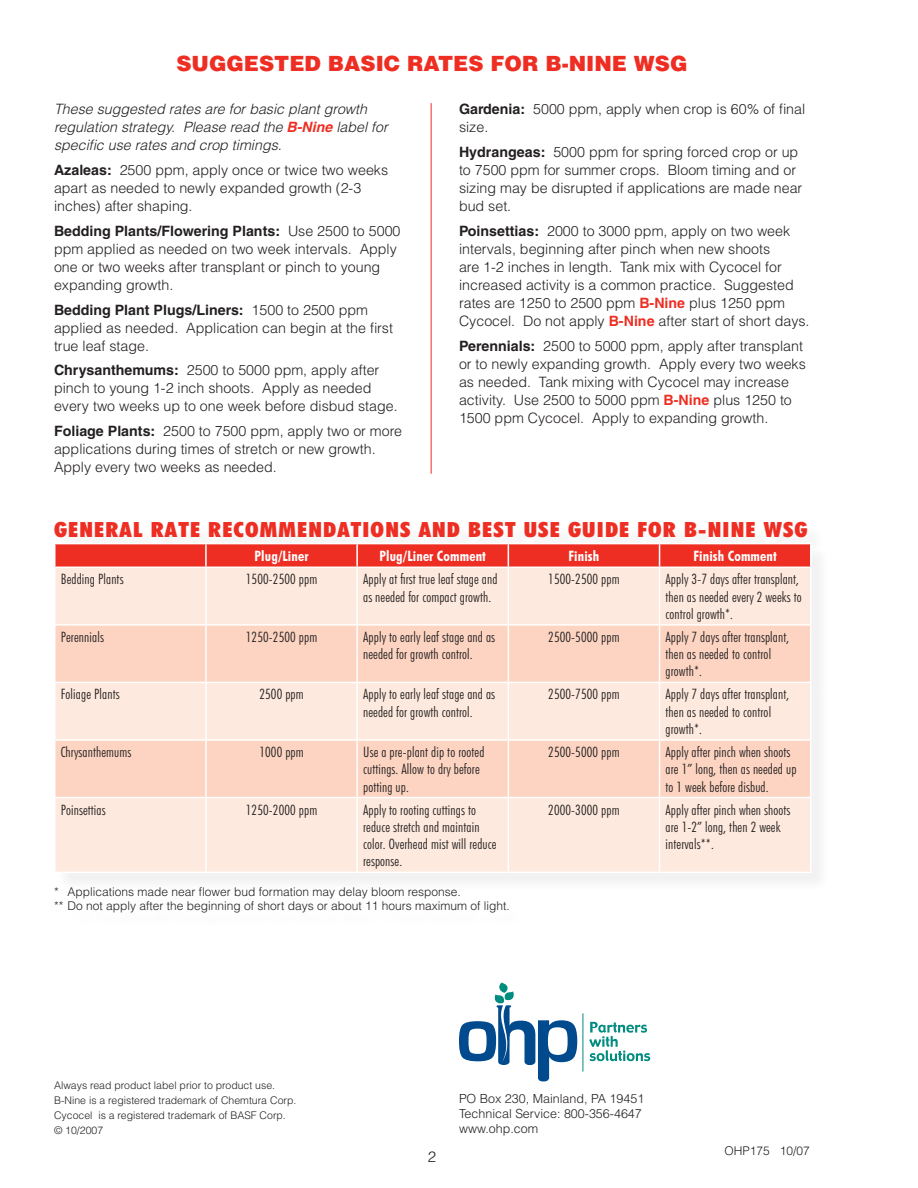
<style>
.page{position:relative;width:918px;height:1188px;background:#fff}
.page>*{position:absolute;margin:0;border:0;box-sizing:border-box;transform-origin:0 0}
.t1{font:700 expanded 21px "Futuri Condensed SW";letter-spacing:.05em;color:#ee2e22;scale:1.13 1}
.t2{font:900 21px "Helvetica";color:#ee2e22}
.t3{font:300 15px "Helvetica";color:#231f20}
.t4{font:300 14.4px/17.2px "Futuri Condensed SW";letter-spacing:.01em;color:#231f20}
.t5{font:700 14.4px "Futuri Condensed SW";letter-spacing:.01em;color:#fff}
.t6{font:300 14.25px/18px "Helvetica";color:#231f20}
.t7{font:italic 300 14.25px/18px "Helvetica";color:#231f20}
.t8{font:300 12.45px "Helvetica";color:#231f20}
.t9{font:300 12px "Helvetica";color:#231f20}
.t10{font:300 10.5px "Helvetica";color:#231f20}
.s1{font-weight:700;color:#ee2e22}
.s2{font-weight:700}
</style>
<div class="page">
<hr style="left:431px;top:103px;width:1px;height:371px;background:#ee2e22">
<div style="left:56px;top:568px;width:754px;height:304px;background:#fde9dd"></div>
<svg style="left:56px;top:626px;width:754px;height:171px;background:#fcdbca"></svg>
<svg style="left:55px;top:544px;width:755px;height:23px;background:#ee372b"></svg>
<hr style="left:205px;top:568px;width:2px;height:56px;background:#fff">
<hr style="left:356px;top:568px;width:2px;height:56px;background:#fff">
<hr style="left:508px;top:568px;width:1px;height:56px;background:#fff">
<hr style="left:659px;top:568px;width:1px;height:56px;background:#fff">
<hr style="left:54px;top:624px;width:152px;height:2px;background:#fff">
<hr style="left:206px;top:624px;width:151px;height:2px;background:#fff">
<hr style="left:205px;top:626px;width:2px;height:56px;background:#fff">
<hr style="left:357px;top:624px;width:151px;height:2px;background:#fff">
<hr style="left:356px;top:626px;width:2px;height:56px;background:#fff">
<hr style="left:508px;top:624px;width:152px;height:2px;background:#fff">
<hr style="left:508px;top:626px;width:1px;height:56px;background:#fff">
<hr style="left:660px;top:624px;width:152px;height:2px;background:#fff">
<hr style="left:659px;top:626px;width:1px;height:56px;background:#fff">
<hr style="left:54px;top:682px;width:152px;height:1px;background:#fff">
<hr style="left:206px;top:682px;width:151px;height:1px;background:#fff">
<hr style="left:205px;top:683px;width:2px;height:56px;background:#fff">
<hr style="left:357px;top:682px;width:151px;height:1px;background:#fff">
<hr style="left:356px;top:683px;width:2px;height:56px;background:#fff">
<hr style="left:508px;top:682px;width:152px;height:1px;background:#fff">
<hr style="left:508px;top:683px;width:1px;height:56px;background:#fff">
<hr style="left:660px;top:682px;width:152px;height:1px;background:#fff">
<hr style="left:659px;top:683px;width:1px;height:56px;background:#fff">
<hr style="left:54px;top:739px;width:152px;height:2px;background:#fff">
<hr style="left:206px;top:739px;width:151px;height:2px;background:#fff">
<hr style="left:205px;top:741px;width:2px;height:56px;background:#fff">
<hr style="left:357px;top:739px;width:151px;height:2px;background:#fff">
<hr style="left:356px;top:741px;width:2px;height:56px;background:#fff">
<hr style="left:508px;top:739px;width:152px;height:2px;background:#fff">
<hr style="left:508px;top:741px;width:1px;height:56px;background:#fff">
<hr style="left:660px;top:739px;width:152px;height:2px;background:#fff">
<hr style="left:659px;top:741px;width:1px;height:56px;background:#fff">
<hr style="left:54px;top:797px;width:152px;height:1px;background:#fff">
<hr style="left:206px;top:797px;width:151px;height:1px;background:#fff">
<hr style="left:205px;top:798px;width:2px;height:74px;background:#fff">
<hr style="left:357px;top:797px;width:151px;height:1px;background:#fff">
<hr style="left:356px;top:798px;width:2px;height:74px;background:#fff">
<hr style="left:508px;top:797px;width:152px;height:1px;background:#fff">
<hr style="left:508px;top:798px;width:1px;height:74px;background:#fff">
<hr style="left:660px;top:797px;width:152px;height:1px;background:#fff">
<hr style="left:659px;top:798px;width:1px;height:74px;background:#fff">
<svg style="left:589px;top:1022px;width:61px;height:39px"></svg>
<hr style="left:583px;top:1013px;width:1px;height:59px;background:#008c7f">
<svg style="left:459px;top:983px;width:118px;height:99px"></svg>
<p class="t2" style="left:176px;top:50px;width:33px">SUGGESTED</p>
<p class="t2" style="left:328px;top:50px;width:32px">BASIC</p>
<p class="t2" style="left:407px;top:50px;width:33px">RATES</p>
<p class="t2" style="left:491px;top:50px;width:17px">FOR</p>
<p class="t2" style="left:545px;top:50px;width:144px">B-NINE WSG</p>
<p class="t7" style="left:54px;top:100px;width:335px">These suggested rates are for basic plant growth regulation strategy. Please read the <span class="s1">B-Nine</span> label for specific use rates and crop timings.</p>
<p class="t6" style="left:54px;top:161px;width:336px"><span class="s2">Azaleas:</span> 2500 ppm, apply once or twice two weeks apart as needed to newly expanded growth (2-3 inches) after shaping.</p>
<p class="t6" style="left:54px;top:222px;width:348px"><span class="s2">Bedding Plants/Flowering Plants:</span> Use 2500 to 5000 ppm applied as needed on two week intervals. Apply one or two weeks after transplant or pinch to young expanding growth.</p>
<p class="t6" style="left:54px;top:300px;width:340px"><span class="s2">Bedding Plant Plugs/Liners:</span> 1 500 to 2500 ppm applied as needed. Application can begin at the first true leaf stage.</p>
<p class="t6" style="left:54px;top:361px;width:345px"><span class="s2">Chrysanthemums:</span> 2500 to 5000 ppm, apply after pinch to young 1 -2 inch shoots. Apply as needed every two weeks up to one week before disbud stage.</p>
<p class="t6" style="left:54px;top:422px;width:350px"><span class="s2">Foliage Plants:</span> 2500 to 7500 ppm, apply two or more applications during times of stretch or new growth.<br>Apply every two weeks as needed.</p>
<p class="t6" style="left:459px;top:100px;width:348px"><span class="s2">Gardenia:</span> 5000 ppm, apply when crop is 60% of final size.</p>
<p class="t6" style="left:459px;top:143px;width:345px"><span class="s2">Hydrangeas:</span> 5000 ppm for spring forced crop or up to 7500 ppm for summer crops. Bloom timing and or sizing may be disrupted if applications are made near bud set.</p>
<p class="t6" style="left:459px;top:222px;width:352px"><span class="s2">Poinsettias:</span> 2000 to 3000 ppm, apply on two week intervals, beginning after pinch when new shoots<br>are 1 -2 inches in length. Tank mix with Cycocel for increased activity is a common practice. Suggested rates are 1 250 to 2500 ppm <span class="s1">B-Nine</span> plus 1 250 ppm Cycocel. Do not apply <span class="s1">B-Nine</span> after start of short days.</p>
<p class="t6" style="left:459px;top:336px;width:348px"><span class="s2">Perennials:</span> 2500 to 5000 ppm, apply after transplant or to newly expanding growth. Apply every two weeks as needed. Tank mixing with Cycocel may increase activity. Use 2500 to 5000 ppm <span class="s1">B-Nine</span> plus 1 250 to<br>1 500 ppm Cycocel. Apply to expanding growth.</p>
<p class="t1" style="left:54px;top:515px;width:669px">GENERAL RATE RECOMMENDATIONS AND BEST USE GUIDE FOR B-NINE WSG</p>
<p class="t5" style="left:255px;top:547px;width:55px">Plug/Liner</p>
<p class="t5" style="left:380px;top:547px;width:108px">Plug/Liner Comment</p>
<p class="t5" style="left:568px;top:547px;width:32px">Finish</p>
<p class="t5" style="left:693px;top:547px;width:85px">Finish Comment</p>
<p class="t4" style="left:61px;top:570px;width:64px">Bedding Plants</p>
<p class="t4" style="left:246px;top:570px;width:73px">1500-2500 ppm</p>
<p class="t4" style="left:363px;top:570px;width:136px">Apply at first true leaf stage and as needed for compact growth.</p>
<p class="t4" style="left:548px;top:570px;width:73px">1500-2500 ppm</p>
<p class="t4" style="left:666px;top:570px;width:138px">Apply 3-7 days after transplant, then as needed every 2 weeks to control growth*.</p>
<p class="t4" style="left:61px;top:628px;width:45px">Perennials</p>
<p class="t4" style="left:246px;top:628px;width:73px">1250-2500 ppm</p>
<p class="t4" style="left:363px;top:628px;width:133px">Apply to early leaf stage and as needed for growth control.</p>
<p class="t4" style="left:548px;top:628px;width:73px">2500-5000 ppm</p>
<p class="t4" style="left:666px;top:628px;width:125px">Apply 7 days after transplant, then as needed to control growth*.</p>
<p class="t4" style="left:61px;top:686px;width:60px">Foliage Plants</p>
<p class="t4" style="left:259px;top:686px;width:46px">2500 ppm</p>
<p class="t4" style="left:363px;top:686px;width:133px">Apply to early leaf stage and as needed for growth control.</p>
<p class="t4" style="left:548px;top:686px;width:73px">2500-7500 ppm</p>
<p class="t4" style="left:666px;top:686px;width:125px">Apply 7 days after transplant, then as needed to control growth*.</p>
<p class="t4" style="left:61px;top:743px;width:72px">Chrysanthemums</p>
<p class="t4" style="left:259px;top:743px;width:46px">1000 ppm</p>
<p class="t4" style="left:363px;top:743px;width:123px">Use a pre-plant dip to rooted cuttings. Allow to dry before potting up.</p>
<p class="t4" style="left:548px;top:743px;width:73px">2500-5000 ppm</p>
<p class="t4" style="left:666px;top:743px;width:132px">Apply after pinch when shoots are 1” long, then as needed up to 1 week before disbud.</p>
<p class="t4" style="left:61px;top:801px;width:46px">Poinsettias</p>
<p class="t4" style="left:246px;top:801px;width:73px">1250-2000 ppm</p>
<p class="t4" style="left:363px;top:801px;width:135px">Apply to rooting cuttings to reduce stretch and maintain color. Overhead mist will reduce response.</p>
<p class="t4" style="left:548px;top:801px;width:73px">2000-3000 ppm</p>
<p class="t4" style="left:666px;top:801px;width:126px">Apply after pinch when shoots are 1-2” long, then 2 week intervals**.</p>
<p class="t9" style="left:54px;top:884px;width:408px">* Applications made near flower bud formation may delay bloom response.</p>
<p class="t9" style="left:54px;top:899px;width:457px">** Do not apply after the beginning of short days or about 11 hours maximum of light.</p>
<p class="t10" style="left:54px;top:1079px;width:223px">Always read product label prior to product use.</p>
<p class="t10" style="left:54px;top:1094px;width:244px">B-Nine is a registered trademark of Chemtura Corp.</p>
<p class="t10" style="left:54px;top:1109px;width:233px">Cycocel is a registered trademark of BASF Corp.</p>
<p class="t10" style="left:54px;top:1124px;width:51px">© 1 0/2007</p>
<p class="t3" style="left:428px;top:1148px;width:10px">2</p>
<p class="t8" style="left:459px;top:1091px;width:183px">PO Box 230, Mainland, PA 1 9451</p>
<p class="t8" style="left:459px;top:1106px;width:184px">Technical Service: 800-356-4647</p>
<p class="t8" style="left:459px;top:1121px;width:81px">www.ohp.com</p>
<p class="t9" style="left:725px;top:1143px;width:87px">OHP1 75 1 0/07</p>
</div>
